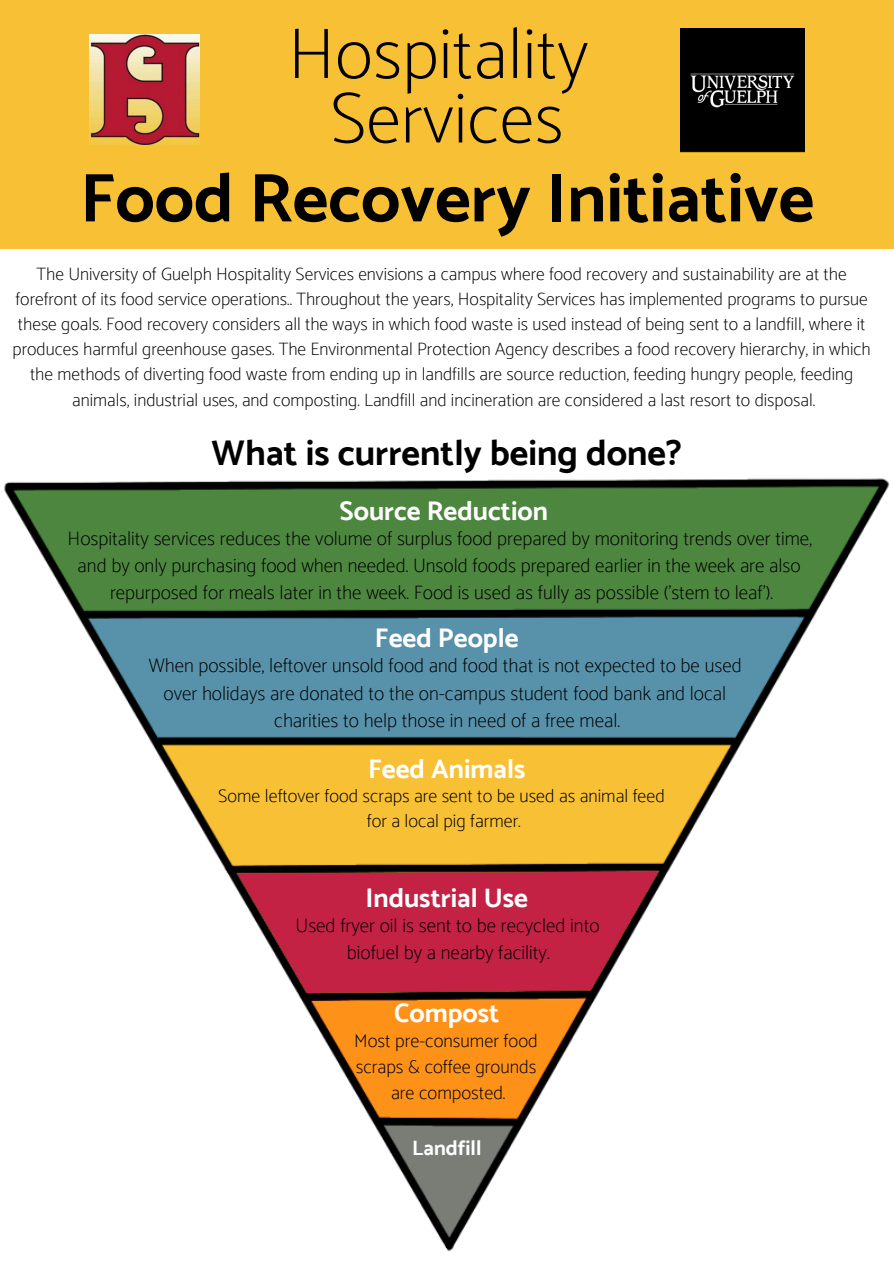
<style>
.page{position:relative;width:894px;height:1264px;background:#fff}
.page>*{position:absolute;margin:0;border:0;box-sizing:border-box;transform-origin:0 0}
.t1{font:100 72px/64.3px "Catamaran";color:#000;text-align:center}
.t2{font:700 69.15px "Catamaran";color:#000}
.t3{font:700 36px "Catamaran";color:#000}
.t4{font:700 26.85px "Catamaran";color:#fff}
.t5{font:700 20.85px "Catamaran";color:#fff}
.t6{font:100 19.8px/27.3px "Catamaran";color:#000;text-align:center}
.t7{font:100 19.5px/27px "Catamaran";color:#000;text-align:center}
.t8{font:100 18.75px/26px "Catamaran";color:#000;text-align:center}
.t9{font:100 18.45px/24.8px "Catamaran";color:#000;text-align:center}
.t10{font:100 18px/25px "Catamaran";color:#000;text-align:center}
</style>
<div class="page">
<div style="left:0;top:0;width:893px;height:249px;background:#f8c035"></div>
<img style="left:89px;top:34px;width:111px;height:110px">
<img style="left:680px;top:28px;width:124px;height:126px">
<img style="left:4px;top:478px;width:886px;height:774px">
<h1 class="t1" style="left:288px;top:21px;width:302px">Hospitality<br>Services</h1>
<h2 class="t2" style="left:80px;top:157px;width:735px">Food Recovery Initiative</h2>
<p class="t10" style="left:13px;top:261px;width:859px">The University of Guelph Hospitality Services envisions a campus where food recovery and sustainability are at the forefront of its food service operations.. Throughout the years, Hospitality Services has implemented programs to pursue these goals. Food recovery considers all the ways in which food waste is used instead of being sent to a landfill, where it produces harmful greenhouse gases. The Environmental Protection Agency describes a food recovery hierarchy, in which the methods of diverting food waste from ending up in landfills are source reduction, feeding hungry people, feeding animals, industrial uses, and composting. Landfill and incineration are considered a last resort to disposal.</p>
<h3 class="t3" style="left:211px;top:431px;width:471px">What is currently being done?</h3>
<h3 class="t4" style="left:339px;top:495px;width:210px">Source Reduction</h3>
<p class="t7" style="left:68px;top:524px;width:745px">Hospitality services reduces the volume of surplus food prepared by monitoring trends over time, and by only purchasing food when needed. Unsold foods prepared earlier in the week are also repurposed for meals later in the week. Food is used as fully as possible ('stem to leaf').</p>
<h3 class="t4" style="left:375px;top:622px;width:145px">Feed People</h3>
<p class="t6" style="left:149px;top:652px;width:594px">When possible, leftover unsold food and food that is not expected to be used over holidays are donated to the on-campus student food bank and local charities to help those in need of a free meal.</p>
<h3 class="t4" style="left:368px;top:753px;width:159px">Feed Animals</h3>
<p class="t9" style="left:218px;top:783px;width:448px">Some leftover food scraps are sent to be used as animal feed for a local pig farmer.</p>
<h3 class="t4" style="left:365px;top:881px;width:164px">Industrial Use</h3>
<p class="t7" style="left:295px;top:911px;width:305px">Used fryer oil is sent to be recycled into biofuel by a nearby facility.</p>
<h3 class="t4" style="left:394px;top:997px;width:107px">Compost</h3>
<p class="t8" style="left:354px;top:1027px;width:185px">Most pre-consumer food scraps &amp; coffee grounds are composted.</p>
<p class="t5" style="left:412px;top:1135px;width:71px">Landfill</p>
</div>
